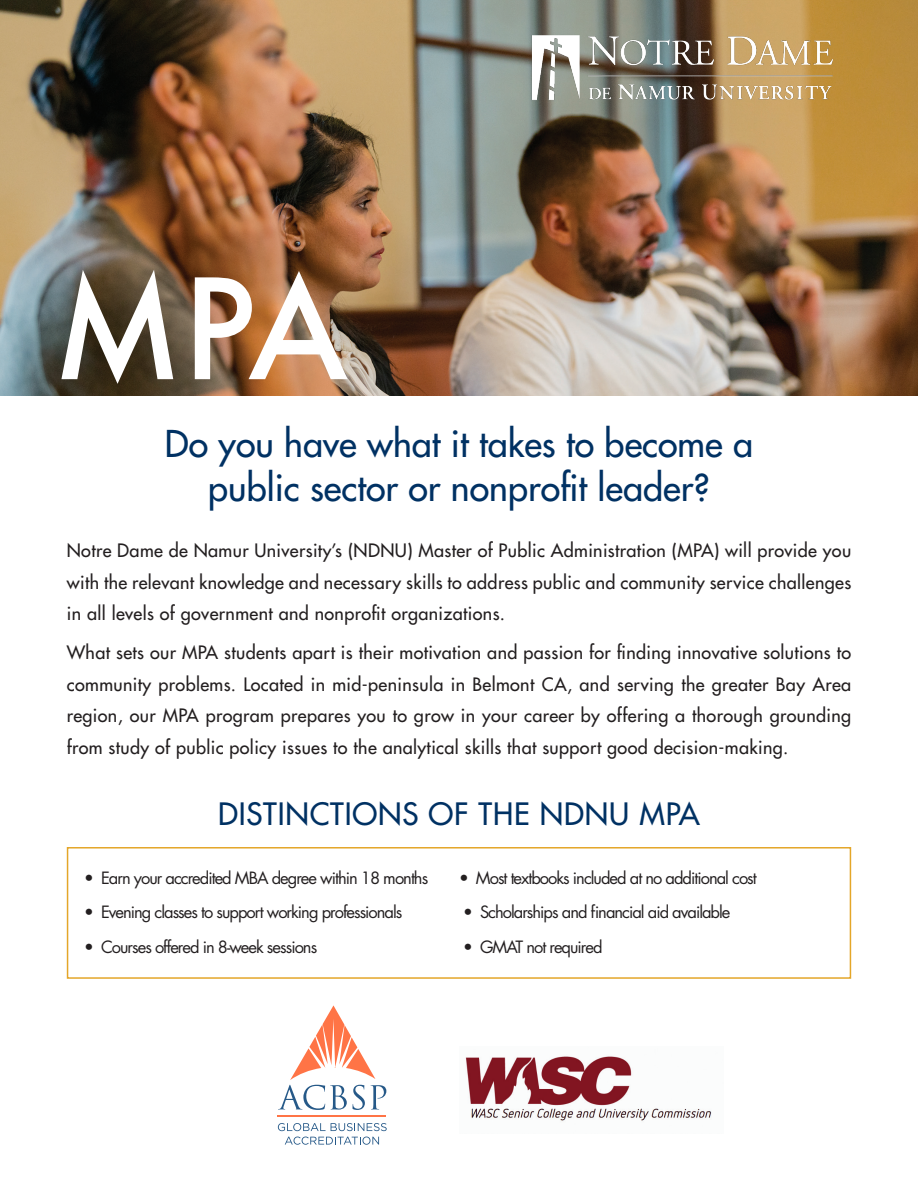
<style>
.page{position:relative;width:918px;height:1188px;background:#fff}
.page>*{position:absolute;margin:0;border:0;box-sizing:border-box;transform-origin:0 0}
.t1{font:500 135px "Futura";color:#fff}
.Head{font:500 36px "Futura Std";color:#003163}
.Body{font:500 30px "Futura Std";letter-spacing:.025em;color:#003163}
.Body-2{font:500 18px/31.5px "Futura Std";letter-spacing:.02em;color:#231f20;text-align:justify}
.Body-3{font:16.5px "Futura Std";letter-spacing:-.06em;color:#231f20}
</style>
<div class="page">
<img style="left:0;top:0;width:918px;height:395px">
<svg style="left:278px;top:1123px;width:109px;height:8px"></svg>
<svg style="left:285px;top:1137px;width:94px;height:8px"></svg>
<hr style="left:278px;top:1116px;width:108px;height:1px;background:#ff7446">
<svg style="left:278px;top:1005px;width:108px;height:105px"></svg>
<div style="left:67px;top:847px;width:784px;height:132px;border:2px solid #e4a629"></div>
<img style="left:465px;top:1056px;width:247px;height:66px">
<img style="left:529px;top:30px;width:305px;height:78px">
<p class="t1" style="left:53px;top:236px;width:297px">MPA</p>
<p class="Head" style="left:165px;top:422px;width:590px">Do you have what it takes to become a</p>
<p class="Head" style="left:208px;top:465px;width:503px">public sector or nonprofit leader?</p>
<p class="Body-2" style="left:67px;top:535px;width:786px">Notre Dame de Namur University’s (NDNU) Master of Public Administration (MPA) will provide you with the relevant knowledge and necessary skills to address public and community service challenges in all levels of government and nonprofit organizations.</p>
<p class="Body-2" style="left:67px;top:637px;width:786px">What sets our MPA students apart is their motivation and passion for finding innovative solutions to community problems. Located in mid-peninsula in Belmont CA, and serving the greater Bay Area region, our MPA program prepares you to grow in your career by offering a thorough grounding from study of public policy issues to the analytical skills that support good decision-making.</p>
<p class="Body" style="left:218px;top:795px;width:483px">DISTINCTIONS OF THE NDNU MPA</p>
<p class="Body-3" style="left:84px;top:867px;width:346px">• Earn your accredited MBA degree within 18 months</p>
<p class="Body-3" style="left:84px;top:902px;width:320px">• Evening classes to support working professionals</p>
<p class="Body-3" style="left:84px;top:936px;width:235px">• Courses offered in 8-week sessions</p>
<p class="Body-3" style="left:459px;top:867px;width:299px">• Most textbooks included at no additional cost</p>
<p class="Body-3" style="left:463px;top:902px;width:269px">• Scholarships and financial aid available</p>
<p class="Body-3" style="left:463px;top:936px;width:141px">• GMAT not required</p>
</div>
